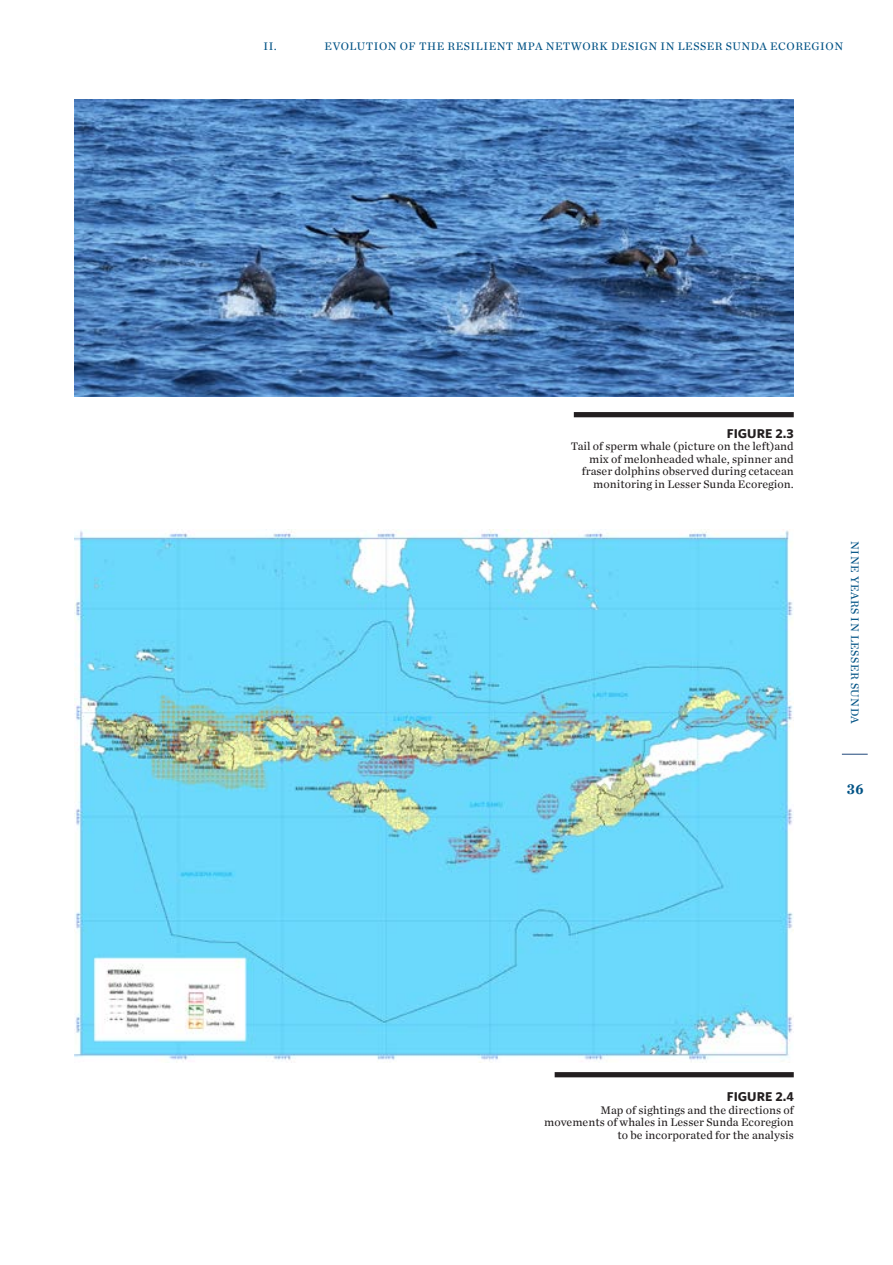
<style>
.page{position:relative;width:893px;height:1265px;background:#fff}
.page>*{position:absolute;margin:0;border:0;box-sizing:border-box;transform-origin:0 0}
.t1{font:700 14px "Chronicle Office";color:#005285}
.t2{font:700 12.25px "Whitney Office";color:#231f20}
.t3{font:10.5px/12.6px "Chronicle Office";color:#231f20;text-align:right}
.t4{font:10.5px "Chronicle Office";letter-spacing:.05em;color:#005285}
</style>
<div class="page">
<svg style="left:842px;top:754px;width:26px;height:1px"></svg>
<img style="left:74px;top:99px;width:720px;height:298px">
<div style="left:574px;top:412px;width:220px;height:5px;background:#231f20"></div>
<div style="left:555px;top:1072px;width:239px;height:5px;background:#231f20"></div>
<img style="left:74px;top:530px;width:720px;height:532px">
<p class="t4" style="left:263px;top:40px;width:15px">II.</p>
<p class="t4" style="left:325px;top:40px;width:520px">EVOLUTION OF THE RESILIENT MPA NETWORK DESIGN IN LESSER SUNDA ECOREGION</p>
<p class="t2" style="left:727px;top:426px;width:68px">FIGURE 2.3</p>
<p class="t3" style="left:571px;top:440px;width:224px">Tail of sperm whale (picture on the left)and mix of melonheaded whale, spinner and fraser dolphins observed during cetacean monitoring in Lesser Sunda Ecoregion.</p>
<p class="t4" style="left:861px;top:541px;width:184px;rotate:90deg">NINE YEARS IN LESSER SUNDA</p>
<h1 class="t1" style="left:847px;top:781px;width:18px">36</h1>
<p class="t2" style="left:727px;top:1089px;width:68px">FIGURE 2.4</p>
<p class="t3" style="left:544px;top:1104px;width:251px">Map of sightings and the directions of movements of whales in Lesser Sunda Ecoregion to be incorporated for the analysis</p>
</div>
